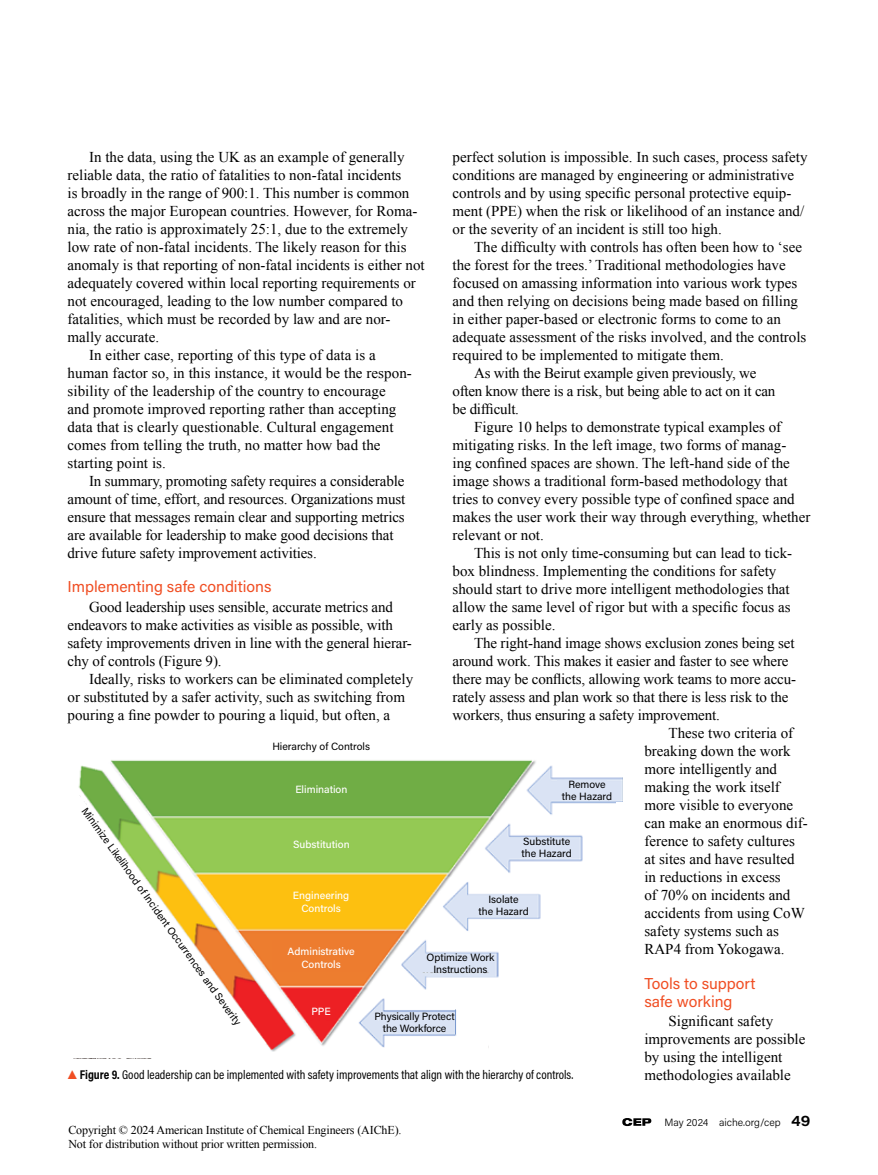
<style>
.page{position:relative;width:878px;height:1175px;background:#fff}
.page>*{position:absolute;margin:0;border:0;box-sizing:border-box;transform-origin:0 0}
.t1{font:15.75px/18px "Acumin Pro";color:#f04e23}
.t2{font:15px/18px "Times New Roman";color:#000}
.t3{font:12.75px "Acumin Pro Cond";color:#000}
.t4{font:12px/13.5px "Times New Roman";letter-spacing:-.01em;color:#000}
.t5{font:10.5px/12px "Acumin Pro";letter-spacing:-.005em;color:#000;text-align:center}
.t6{font:500 10.5px/12.6px "Acumin Pro";color:#fff;text-align:center}
.t7{font:300 10.5px "Acumin Pro";color:#000}
.s1{font-family:"Acumin Pro Wide";font-weight:900;font-size:13.5px;color:#f04e23}
.s2{font-weight:700}
.s3{font-family:"Acumin Pro Wide";font-weight:600;font-size:15px}
</style>
<div class="page">
<svg style="left:622px;top:1118px;width:29px;height:8px"></svg>
<img style="left:78px;top:760px;width:545px;height:292px">
<div style="left:489px;top:1039px;width:137px;height:19px;background:#fff"></div>
<div style="left:616px;top:802px;width:10px;height:246px;background:#fff"></div>
<div style="left:611px;top:735px;width:15px;height:42px;background:#fff"></div>
<svg style="left:78px;top:791px;width:188px;height:261px"></svg>
<div style="left:270px;top:774px;width:96px;height:31px;background:#70ad45"></div>
<div style="left:278px;top:834px;width:106px;height:23px;background:#94c954"></div>
<div style="left:273px;top:887px;width:94px;height:30px;background:#fdc010"></div>
<div style="left:272px;top:939px;width:98px;height:32px;background:#ed7c2f"></div>
<div style="left:307px;top:1005px;width:28px;height:15px;background:#ed2024"></div>
<div style="left:378px;top:1013px;width:69px;height:18px;background:#dae3f4"></div>
<div style="left:418px;top:954px;width:73px;height:17px;background:#dae3f4"></div>
<div style="left:467px;top:897px;width:57px;height:18px;background:#dae3f4"></div>
<div style="left:508px;top:838px;width:59px;height:19px;background:#dae3f4"></div>
<div style="left:557px;top:780px;width:49px;height:20px;background:#dae3f4"></div>
<svg style="left:455px;top:1009px;width:1px;height:25px"></svg>
<p class="t2" style="left:89px;top:148px;width:317px">In the data, using the UK as an example of generally</p>
<p class="t2" style="left:68px;top:166px;width:335px">reliable data, the ratio of fatalities to non-fatal incidents</p>
<p class="t2" style="left:68px;top:184px;width:343px">is broadly in the range of 900:1. This number is common</p>
<p class="t2" style="left:68px;top:202px;width:351px">across the major European countries. However, for Roma-</p>
<p class="t2" style="left:68px;top:220px;width:342px">nia, the ratio is approximately 25:1, due to the extremely</p>
<p class="t2" style="left:68px;top:238px;width:340px">low rate of non-fatal incidents. The likely reason for this</p>
<p class="t2" style="left:68px;top:256px;width:359px">anomaly is that reporting of non-fatal incidents is either not</p>
<p class="t2" style="left:68px;top:274px;width:350px">adequately covered within local reporting requirements or</p>
<p class="t2" style="left:68px;top:292px;width:337px">not encouraged, leading to the low number compared to</p>
<p class="t2" style="left:68px;top:310px;width:324px">fatalities, which must be recorded by law and are nor-</p>
<p class="t2" style="left:68px;top:328px;width:93px">mally accurate.</p>
<p class="t2" style="left:89px;top:346px;width:288px">In either case, reporting of this type of data is a</p>
<p class="t2" style="left:68px;top:364px;width:346px">human factor so, in this instance, it would be the respon-</p>
<p class="t2" style="left:68px;top:382px;width:320px">sibility of the leadership of the country to encourage</p>
<p class="t2" style="left:68px;top:400px;width:330px">and promote improved reporting rather than accepting</p>
<p class="t2" style="left:68px;top:418px;width:328px">data that is clearly questionable. Cultural engagement</p>
<p class="t2" style="left:68px;top:436px;width:314px">comes from telling the truth, no matter how bad the</p>
<p class="t2" style="left:68px;top:454px;width:100px">starting point is.</p>
<p class="t2" style="left:89px;top:472px;width:317px">In summary, promoting safety requires a considerable</p>
<p class="t2" style="left:68px;top:490px;width:339px">amount of time, effort, and resources. Organizations must</p>
<p class="t2" style="left:68px;top:508px;width:339px">ensure that messages remain clear and supporting metrics</p>
<p class="t2" style="left:68px;top:526px;width:327px">are available for leadership to make good decisions that</p>
<p class="t2" style="left:68px;top:544px;width:251px">drive future safety improvement activities.</p>
<p class="t1" style="left:68px;top:577px;width:205px">Implementing safe conditions</p>
<p class="t2" style="left:68px;top:598px;width:346px;text-indent:22px">Good leadership uses sensible, accurate metrics and endeavors to make activities as visible as possible, with safety improvements driven in line with the general hierar&shy;chy of controls (Figure 9).</p>
<p class="t2" style="left:68px;top:670px;width:347px;text-indent:22px">Ideally, risks to workers can be eliminated completely or substituted by a safer activity, such as switching from pouring a fine powder to pouring a liquid, but often, a</p>
<p class="t2" style="left:452px;top:148px;width:356px">perfect solution is impossible. In such cases, process safety conditions are managed by engineering or administrative controls and by using specific personal protective equip&shy;ment (PPE) when the risk or likelihood of an instance and/ or the severity of an incident is still too high.</p>
<p class="t2" style="left:474px;top:238px;width:329px">The difficulty with controls has often been how to ‘see</p>
<p class="t2" style="left:452px;top:256px;width:335px">the forest for the trees.’ Traditional methodologies have</p>
<p class="t2" style="left:452px;top:274px;width:346px">focused on amassing information into various work types</p>
<p class="t2" style="left:452px;top:292px;width:347px">and then relying on decisions being made based on filling</p>
<p class="t2" style="left:452px;top:310px;width:330px">in either paper-based or electronic forms to come to an</p>
<p class="t2" style="left:452px;top:328px;width:355px">adequate assessment of the risks involved, and the controls</p>
<p class="t2" style="left:452px;top:346px;width:273px">required to be implemented to mitigate them.</p>
<p class="t2" style="left:474px;top:364px;width:284px">As with the Beirut example given previously, we</p>
<p class="t2" style="left:452px;top:382px;width:324px">often know there is a risk, but being able to act on it can</p>
<p class="t2" style="left:452px;top:400px;width:68px">be difficult.</p>
<p class="t2" style="left:474px;top:418px;width:309px">Figure 10 helps to demonstrate typical examples of</p>
<p class="t2" style="left:452px;top:436px;width:335px">mitigating risks. In the left image, two forms of manag-</p>
<p class="t2" style="left:452px;top:454px;width:339px">ing confined spaces are shown. The left-hand side of the</p>
<p class="t2" style="left:452px;top:472px;width:336px">image shows a traditional form-based methodology that</p>
<p class="t2" style="left:452px;top:490px;width:344px">tries to convey every possible type of confined space and</p>
<p class="t2" style="left:452px;top:508px;width:359px">makes the user work their way through everything, whether</p>
<p class="t2" style="left:452px;top:526px;width:93px">relevant or not.</p>
<p class="t2" style="left:474px;top:544px;width:319px">This is not only time-consuming but can lead to tick-</p>
<p class="t2" style="left:452px;top:562px;width:325px">box blindness. Implementing the conditions for safety</p>
<p class="t2" style="left:452px;top:580px;width:339px">should start to drive more intelligent methodologies that</p>
<p class="t2" style="left:452px;top:598px;width:339px">allow the same level of rigor but with a specific focus as</p>
<p class="t2" style="left:452px;top:616px;width:104px">early as possible.</p>
<p class="t2" style="left:474px;top:634px;width:322px">The right-hand image shows exclusion zones being set</p>
<p class="t2" style="left:452px;top:652px;width:337px">around work. This makes it easier and faster to see where</p>
<p class="t2" style="left:452px;top:670px;width:345px">there may be conflicts, allowing work teams to more accu-</p>
<p class="t2" style="left:452px;top:688px;width:337px">rately assess and plan work so that there is less risk to the</p>
<p class="t2" style="left:452px;top:706px;width:269px">workers, thus ensuring a safety improvement.</p>
<p class="t2" style="left:668px;top:724px;width:126px">These two criteria of</p>
<p class="t2" style="left:644px;top:742px;width:148px">breaking down the work</p>
<p class="t2" style="left:644px;top:760px;width:134px">more intelligently and</p>
<p class="t2" style="left:644px;top:778px;width:137px">making the work itself</p>
<p class="t2" style="left:644px;top:796px;width:150px">more visible to everyone</p>
<p class="t2" style="left:644px;top:814px;width:165px">can make an enormous dif-</p>
<p class="t2" style="left:644px;top:832px;width:152px">ference to safety cultures</p>
<p class="t2" style="left:644px;top:850px;width:151px">at sites and have resulted</p>
<p class="t2" style="left:644px;top:868px;width:138px">in reductions in excess</p>
<p class="t2" style="left:644px;top:886px;width:147px">of 70% on incidents and</p>
<p class="t2" style="left:644px;top:904px;width:162px">accidents from using CoW</p>
<p class="t2" style="left:644px;top:922px;width:136px">safety systems such as</p>
<p class="t2" style="left:644px;top:940px;width:142px">RAP4 from Yokogawa.</p>
<p class="t1" style="left:644px;top:973px;width:113px">Tools to support safe working</p>
<p class="t2" style="left:644px;top:1012px;width:162px;text-indent:24px">Significant safety improvements are possible by using the intelligent methodologies available</p>
<p class="t5" style="left:272px;top:740px;width:99px">Hierarchy of Controls</p>
<p class="t5" style="left:562px;top:777px;width:52px">Remove the Hazard</p>
<p class="t5" style="left:521px;top:835px;width:52px;text-align:left">Substitute the Hazard</p>
<p class="t5" style="left:478px;top:892px;width:52px">Isolate<br>the Hazard</p>
<p class="t5" style="left:426px;top:951px;width:70px">Optimize Work<br>Instructions</p>
<p class="t6" style="left:295px;top:782px;width:54px">Elimination</p>
<p class="t5" style="left:89px;top:805px;width:267px;rotate:54deg">Minimize Likelihood of Incident Occurrences and Severity</p>
<p class="t6" style="left:293px;top:838px;width:58px">Substitution</p>
<p class="t6" style="left:293px;top:888px;width:58px">Engineering<br>Controls</p>
<p class="t6" style="left:287px;top:944px;width:69px">Administrative<br>Controls</p>
<p class="t6" style="left:311px;top:1004px;width:21px">PPE</p>
<p class="t5" style="left:374px;top:1009px;width:82px">Physically Protect the Workforce</p>
<p class="t3" style="left:68px;top:1066px;width:507px"><span class="s1">▲</span> <span class="s2">Figure 9.</span> Good leadership can be implemented with safety improvements that align with the hierarchy of controls.</p>
<p class="t4" style="left:68px;top:1123px;width:334px">Copyright © 2024 American Institute of Chemical Engineers (AIChE).<br>Not for distribution without prior written permission.</p>
<p class="t7" style="left:664px;top:1115px;width:147px">May 2024 aiche.org/cep <span class="s3">49</span></p>
</div>
